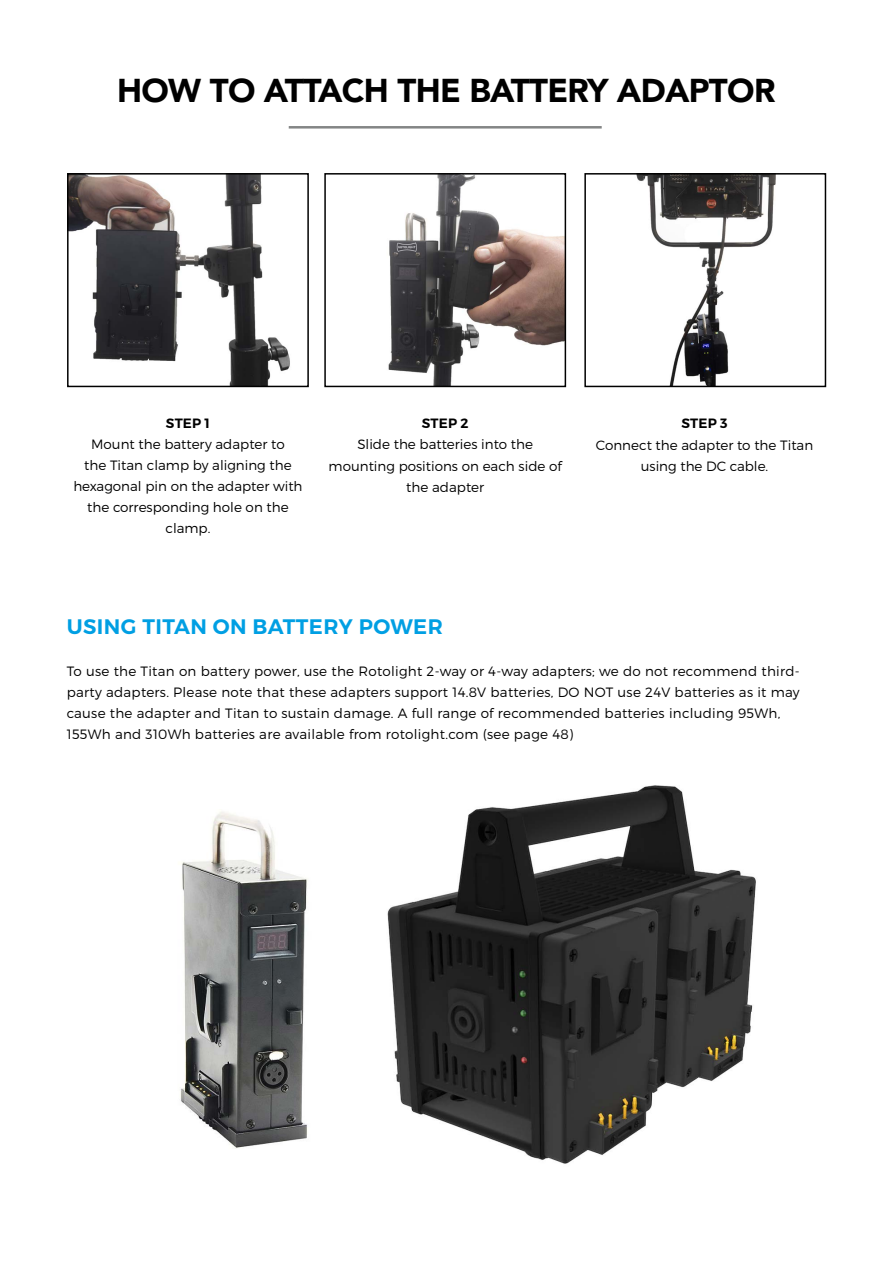
<style>
.page{position:relative;width:893px;height:1263px;background:#fff}
.page>*{position:absolute;margin:0;border:0;box-sizing:border-box;transform-origin:0 0}
.t1{font:900 33px "Avenir";letter-spacing:-.02em;color:#000}
.t2{font:600 21px "Montserrat";letter-spacing:.02em;color:#009fe3}
.t3{font:300 13.5px/21px "Montserrat";letter-spacing:.02em;color:#000}
.t4{font:300 13.5px/21px "Montserrat";color:#000;text-align:center}
.t5{font:600 13.5px "Montserrat";letter-spacing:.01em;color:#000}
</style>
<div class="page">
<hr style="left:289px;top:126px;width:313px;height:3px;background:#848686">
<img style="left:70px;top:176px;width:220px;height:208px">
<div style="left:67px;top:173px;width:242px;height:214px;border:2px solid #000"></div>
<img style="left:388px;top:176px;width:175px;height:208px">
<div style="left:324px;top:173px;width:242px;height:214px;border:2px solid #000"></div>
<img style="left:636px;top:176px;width:140px;height:208px">
<div style="left:584px;top:173px;width:242px;height:214px;border:2px solid #000"></div>
<img style="left:387px;top:785px;width:369px;height:379px">
<img style="left:180px;top:811px;width:128px;height:338px">
<h1 class="t1" style="left:117px;top:62px;width:660px">HOW TO ATTACH THE BATTERY ADAPTOR</h1>
<p class="t5" style="left:166px;top:415px;width:46px">STEP 1</p>
<p class="t4" style="left:73px;top:434px;width:231px">Mount the battery adapter to<br>the Titan clamp by aligning the hexagonal pin on the adapter with the corresponding hole on the clamp.</p>
<p class="t5" style="left:422px;top:415px;width:48px">STEP 2</p>
<p class="t4" style="left:329px;top:434px;width:235px">Slide the batteries into the mounting positions on each side of the adapter</p>
<p class="t5" style="left:682px;top:415px;width:48px">STEP 3</p>
<p class="t4" style="left:596px;top:434px;width:219px">Connect the adapter to the Titan using the DC cable.</p>
<h2 class="t2" style="left:67px;top:613px;width:378px">USING TITAN ON BATTERY POWER</h2>
<p class="t3" style="left:67px;top:660px;width:734px">To use the Titan on battery power, use the Rotolight 2-way or 4-way adapters; we do not recommend third&shy;party adapters. Please note that these adapters support 14.8V batteries, DO NOT use 24V batteries as it may cause the adapter and Titan to sustain damage. A full range of recommended batteries including 95Wh, 155Wh and 310Wh batteries are available from rotolight.com (see page 48)</p>
</div>
